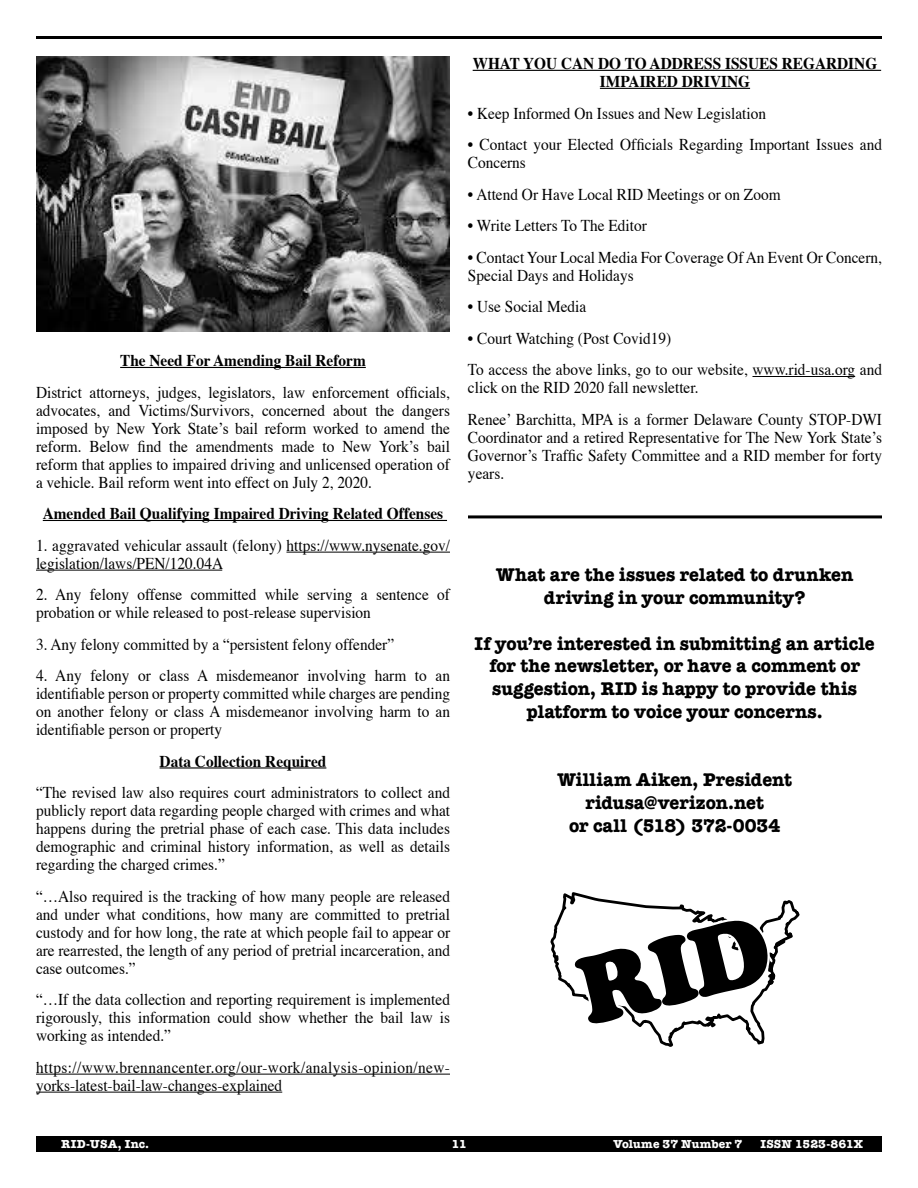
<style>
.page{position:relative;width:918px;height:1188px;background:#fff}
.page>*{position:absolute;margin:0;border:0;box-sizing:border-box;transform-origin:0 0}
.t1{font:700 19.05px/22.8px "American Typewriter";color:#000;text-align:center;scale:.96 1}
.t2{font:16.5px/18px "Times";color:#000;text-align:justify;scale:.93 1}
.t3{font:700 16.5px/18px "Times";color:#000;text-align:center;scale:.93 1}
.t4{font:16.5px/18px "Times";letter-spacing:.025em;color:#000;scale:.93 1}
.t5{font:700 12px "American Typewriter";letter-spacing:.01em;color:#fff}
</style>
<div class="page">
<div style="left:36px;top:1136px;width:846px;height:16px;background:#000"></div>
<hr style="left:36px;top:36px;width:846px;height:3px;background:#000">
<hr style="left:120px;top:367px;width:246px;height:1px;background:#000">
<hr style="left:43px;top:520px;width:404px;height:1px;background:#000">
<hr style="left:286px;top:552px;width:164px;height:1px;background:#000">
<hr style="left:36px;top:570px;width:186px;height:1px;background:#000">
<hr style="left:160px;top:767px;width:166px;height:2px;background:#000">
<hr style="left:36px;top:1074px;width:414px;height:1px;background:#000">
<hr style="left:36px;top:1092px;width:246px;height:1px;background:#000">
<hr style="left:473px;top:70px;width:408px;height:1px;background:#000">
<hr style="left:600px;top:88px;width:150px;height:1px;background:#000">
<hr style="left:752px;top:376px;width:103px;height:1px;background:#000">
<img style="left:37px;top:57px;width:412px;height:274px">
<hr style="left:468px;top:515px;width:414px;height:3px;background:#000">
<svg style="left:550px;top:892px;width:250px;height:155px"></svg>
<p class="t3" style="left:120px;top:350px;width:266px">The Need For Amending Bail Reform</p>
<p class="t2" style="left:36px;top:382px;width:447px">District attorneys, judges, legislators, law enforcement officials, advocates, and Victims/Survivors, concerned about the dangers imposed by New York State’s bail reform worked to amend the reform. Below find the amendments made to New York’s bail reform that applies to impaired driving and unlicensed operation of a vehicle. Bail reform went into effect on July 2, 2020.</p>
<p class="t3" style="left:43px;top:503px;width:432px">Amended Bail Qualifying Impaired Driving Related Offenses</p>
<p class="t2" style="left:36px;top:535px;width:447px">1. aggravated vehicular assault (felony) https://www.nysenate.gov/ legislation/laws/PEN/120.04A</p>
<p class="t2" style="left:36px;top:584px;width:447px">2. Any felony offense committed while serving a sentence of probation or while released to post-release supervision</p>
<p class="t2" style="left:36px;top:634px;width:387px">3. Any felony committed by a “persistent felony offender”</p>
<p class="t2" style="left:36px;top:665px;width:447px">4. Any felony or class A misdemeanor involving harm to an identifiable person or property committed while charges are pending on another felony or class A misdemeanor involving harm to an identifiable person or property</p>
<p class="t3" style="left:160px;top:751px;width:181px">Data Collection Required</p>
<p class="t2" style="left:36px;top:782px;width:447px">“The revised law also requires court administrators to collect and publicly report data regarding people charged with crimes and what happens during the pretrial phase of each case. This data includes demographic and criminal history information, as well as details regarding the charged crimes.”</p>
<p class="t2" style="left:36px;top:886px;width:447px">“…Also required is the tracking of how many people are released and under what conditions, how many are committed to pretrial custody and for how long, the rate at which people fail to appear or are rearrested, the length of any period of pretrial incarceration, and case outcomes.”</p>
<p class="t2" style="left:36px;top:989px;width:447px">“…If the data collection and reporting requirement is implemented rigorously, this information could show whether the bail law is working as intended.”</p>
<p class="t4" style="left:36px;top:1057px;width:447px">https://www.brennancenter.org/our-work/analysis-opinion/new&shy;yorks-latest-bail-law-changes-explained</p>
<p class="t3" style="left:473px;top:53px;width:437px">WHAT YOU CAN DO TO ADDRESS ISSUES REGARDING<br>IMPAIRED DRIVING</p>
<p class="t2" style="left:468px;top:103px;width:322px">• Keep Informed On Issues and New Legislation</p>
<p class="t2" style="left:468px;top:134px;width:447px">• Contact your Elected Officials Regarding Important Issues and<br>Concerns</p>
<p class="t2" style="left:468px;top:184px;width:338px">• Attend Or Have Local RID Meetings or on Zoom</p>
<p class="t2" style="left:468px;top:215px;width:194px">• Write Letters To The Editor</p>
<p class="t2" style="left:468px;top:247px;width:447px">• Contact Your Local Media For Coverage Of An Event Or Concern,<br>Special Days and Holidays</p>
<p class="t2" style="left:468px;top:296px;width:129px">• Use Social Media</p>
<p class="t2" style="left:468px;top:321px;width:447px;line-height:31.5px">• Court Watching (Post Covid19)<br>To access the above links, go to our website, www.rid-usa.org and</p>
<p class="t2" style="left:468px;top:371px;width:447px;line-height:31.5px">click on the RID 2020 fall newsletter.<br>Renee’ Barchitta, MPA is a former Delaware County STOP-DWI</p>
<p class="t2" style="left:468px;top:427px;width:447px">Coordinator and a retired Representative for The New York State’s Governor’s Traffic Safety Committee and a RID member for forty years.</p>
<p class="t1" style="left:496px;top:562px;width:374px">What are the issues related to drunken driving in your community?</p>
<p class="t1" style="left:475px;top:631px;width:418px">If you’re interested in submitting an article for the newsletter, or have a comment or suggestion, RID is happy to provide this platform to voice your concerns.</p>
<p class="t1" style="left:557px;top:768px;width:246px">William Aiken, President ridusa@verizon.net<br>or call (518) 372-0034</p>
<p class="t5" style="left:61px;top:1134px;width:90px">RID-USA, Inc.</p>
<p class="t5" style="left:451px;top:1134px;width:17px">11</p>
<p class="t5" style="left:613px;top:1134px;width:131px">Volume 37 Number 7</p>
<p class="t5" style="left:760px;top:1134px;width:104px">ISSN 1523-861X</p>
</div>
